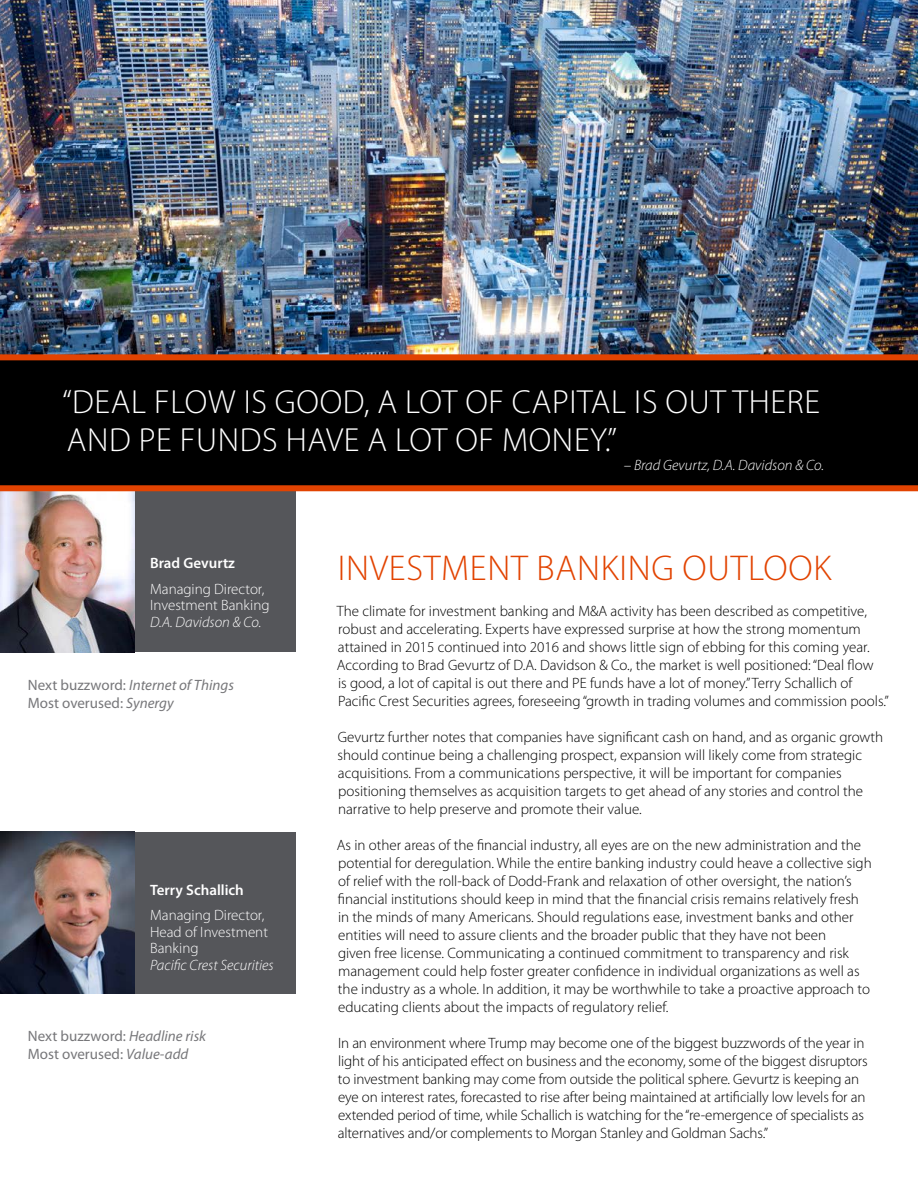
<style>
.page{position:relative;width:918px;height:1188px;background:#fff}
.page>*{position:absolute;margin:0;border:0;box-sizing:border-box;transform-origin:0 0}
.t1{font:300 36px "Myriad Pro";letter-spacing:.02em;color:#e24301}
.t2{font:300 33.45px/37.7px "Myriad Pro";letter-spacing:.02em;color:#fff}
.t3{font:300 15px/18px "Myriad Pro";color:#000}
.t4{font:15px/18px "Myriad Pro";color:#77777a}
.t5{font:300 15px/16.5px "Myriad Pro";color:#fff}
.t6{font:italic 300 15px "Myriad Pro";color:#fff}
.t7{font:600 15px "Myriad Pro";color:#fff}
.s1{font-style:italic}
</style>
<div class="page">
<img style="left:0;top:0;width:918px;height:354px">
<div style="left:0;top:357px;width:918px;height:131px;background:#000"></div>
<div style="left:0;top:354px;width:918px;height:6px;background:#e24301"></div>
<div style="left:0;top:490px;width:295px;height:162px;background:#55565a"></div>
<div style="left:0;top:832px;width:295px;height:162px;background:#55565a"></div>
<img style="left:0;top:491px;width:135px;height:161px">
<img style="left:0;top:832px;width:135px;height:162px">
<div style="left:0;top:485px;width:918px;height:6px;background:#e24301"></div>
<h2 class="t2" style="left:62px;top:384px;width:760px">“DEAL FLOW IS GOOD, A LOT OF CAPITAL IS OUT THERE<br>AND PE FUNDS HAVE A LOT OF MONEY.”</h2>
<p class="t6" style="left:624px;top:457px;width:202px">– Brad Gevurtz, D.A. Davidson &amp; Co.</p>
<p class="t7" style="left:150px;top:555px;width:86px">Brad Gevurtz</p>
<p class="t5" style="left:150px;top:581px;width:121px">Managing Director,<br>Investment Banking</p>
<p class="t6" style="left:150px;top:614px;width:113px">D.A. Davidson &amp; Co.</p>
<p class="t4" style="left:28px;top:677px;width:208px">Next buzzword: <span class="s1">Internet of Things<br></span>Most overused: <span class="s1">Synergy</span></p>
<p class="t7" style="left:150px;top:882px;width:95px">Terry Schallich</p>
<p class="t5" style="left:150px;top:907px;width:119px">Managing Director,<br>Head of Investment<br>Banking</p>
<p class="t6" style="left:150px;top:957px;width:125px">Pacific Crest Securities</p>
<p class="t4" style="left:28px;top:1027px;width:180px">Next buzzword: <span class="s1">Headline risk<br></span>Most overused: <span class="s1">Value-add</span></p>
<h1 class="t1" style="left:338px;top:549px;width:495px">INVESTMENT BANKING OUTLOOK</h1>
<p class="t3" style="left:337px;top:602px;width:554px">The climate for investment banking and M&amp;A activity has been described as competitive, robust and accelerating. Experts have expressed surprise at how the strong momentum attained in 2015 continued into 2016 and shows little sign of ebbing for this coming year.<br>According to Brad Gevurtz of D.A. Davidson &amp; Co., the market is well positioned: “Deal flow<br>is good, a lot of capital is out there and PE funds have a lot of money.” Terry Schallich of Pacific Crest Securities agrees, foreseeing “growth in trading volumes and commission pools.”</p>
<p class="t3" style="left:338px;top:728px;width:547px">Gevurtz further notes that companies have significant cash on hand, and as organic growth should continue being a challenging prospect, expansion will likely come from strategic acquisitions. From a communications perspective, it will be important for companies positioning themselves as acquisition targets to get ahead of any stories and control the narrative to help preserve and promote their value.</p>
<p class="t3" style="left:337px;top:836px;width:536px">As in other areas of the financial industry, all eyes are on the new administration and the potential for deregulation. While the entire banking industry could heave a collective sigh of relief with the roll-back of Dodd-Frank and relaxation of other oversight, the nation’s financial institutions should keep in mind that the financial crisis remains relatively fresh in the minds of many Americans. Should regulations ease, investment banks and other entities will need to assure clients and the broader public that they have not been<br>given free license. Communicating a continued commitment to transparency and risk management could help foster greater confidence in individual organizations as well as the industry as a whole. In addition, it may be worthwhile to take a proactive approach to educating clients about the impacts of regulatory relief.</p>
<p class="t3" style="left:338px;top:1034px;width:531px">In an environment where Trump may become one of the biggest buzzwords of the year in light of his anticipated effect on business and the economy, some of the biggest disruptors to investment banking may come from outside the political sphere. Gevurtz is keeping an eye on interest rates, forecasted to rise after being maintained at artificially low levels for an extended period of time, while Schallich is watching for the “re-emergence of specialists as alternatives and/or complements to Morgan Stanley and Goldman Sachs.”</p>
</div>
